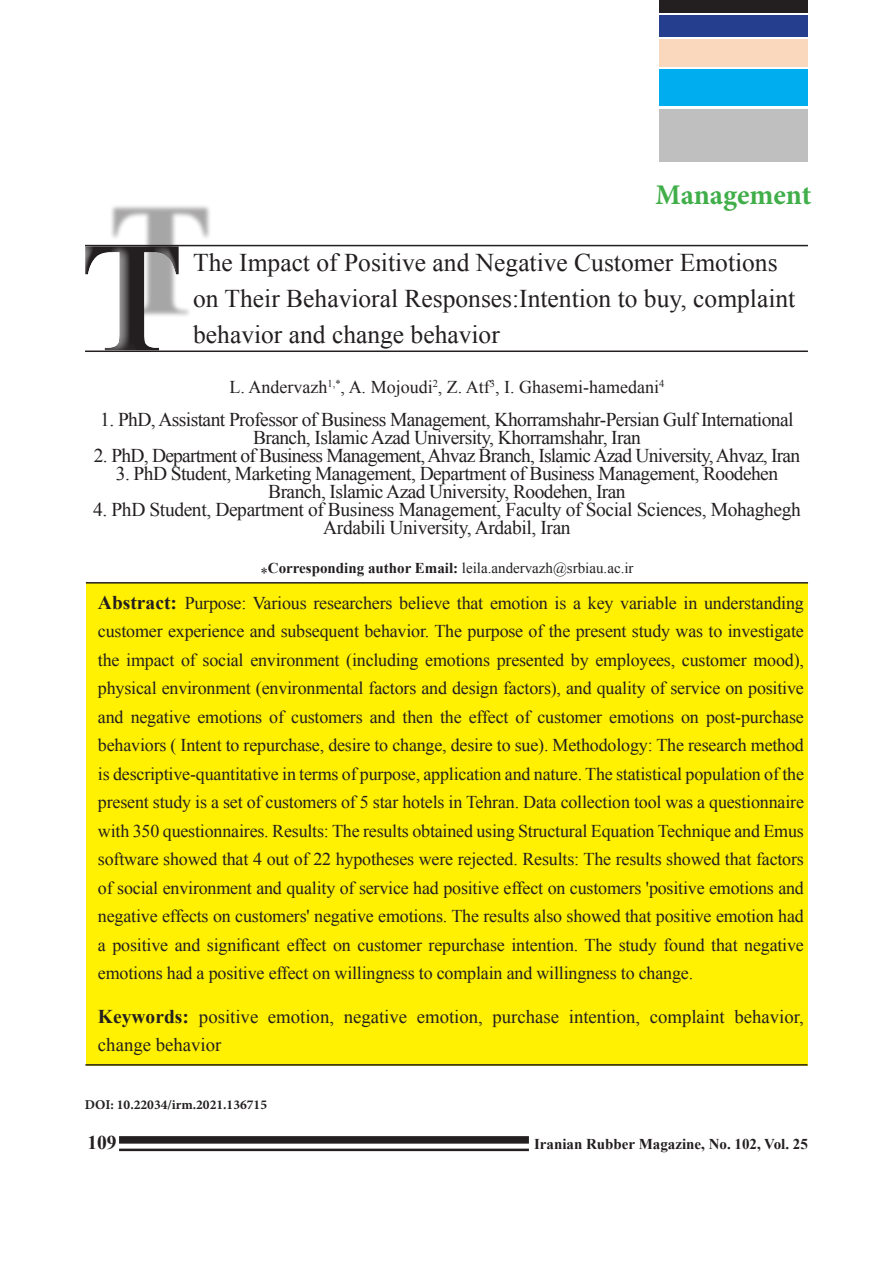
<style>
.page{position:relative;width:893px;height:1263px;background:#fff}
.page>*{position:absolute;margin:0;border:0;box-sizing:border-box;transform-origin:0 0}
.t1{font:700 28.5px "Minion Pro";letter-spacing:-.005em;color:#40ae49}
.t2{font:25.5px/36px "Times New Roman";color:#231f20}
.t3{font:19.5px/18px "Times New Roman";letter-spacing:-.03em;color:#231f20;text-align:center}
.t4{font:700 19.5px "Times New Roman";color:#231f20}
.t5{font:18.75px "Times New Roman";color:#231f20}
.t6{font:18px/28.5px "Times New Roman";letter-spacing:-.01em;color:#231f20;text-align:justify}
.t7{font:15px "Times New Roman";color:#231f20}
.t8{font:700 15px "Times New Roman";color:#231f20}
.t9{font:700 13.5px "Minion Pro";color:#231f20}
.t10{font:10.5px "Times New Roman";color:#231f20}
.s1{font-weight:700}
.s2{font-weight:700;font-size:19.5px}
</style>
<div class="page">
<hr style="left:85px;top:245px;width:723px;height:1px;background:#231f20">
<hr style="left:85px;top:350px;width:723px;height:2px;background:#231f20">
<div style="left:659px;top:0;width:149px;height:13px;background:#231f20"></div>
<div style="left:659px;top:15px;width:149px;height:22px;background:#253f8e"></div>
<div style="left:659px;top:39px;width:149px;height:27px;background:#fad8bd"></div>
<div style="left:659px;top:69px;width:149px;height:37px;background:#00aeef"></div>
<div style="left:659px;top:109px;width:149px;height:53px;background:#bfbfbf"></div>
<div style="left:119px;top:1136px;width:410px;height:7px;background:#231f20"></div>
<hr style="left:119px;top:1148px;width:410px;height:3px;background:#231f20">
<div style="left:109px;top:204px;width:103px;height:114px;background:#231f20;opacity:.4"></div>
<div style="left:74px;top:236px;width:104px;height:125px;background:#fff;opacity:.75"></div>
<div style="left:86px;top:584px;width:722px;height:481px;background:#fff101"></div>
<hr style="left:86px;top:582px;width:722px;height:2px;background:#231f20">
<hr style="left:85px;top:1064px;width:722px;height:1px;background:#231f20">
<p class="t1" style="left:656px;top:175px;width:157px">Management</p>
<p class="t2" style="left:193px;top:244px;width:604px">The Impact of Positive and Negative Customer Emotions on Their Behavioral Responses:Intention to buy, complaint behavior and change behavior</p>
<p class="t10" style="left:433px;top:376px;width:7px">2</p>
<p class="t6" style="left:230px;top:372px;width:431px">L. Andervazh A,<sup>*</sup> . Mojoudi Z, Atf .I, Ghasemi hamedani</p>
<p class="t10" style="left:328px;top:376px;width:9px">1,</p>
<p class="t10" style="left:490px;top:376px;width:7px">3</p>
<p class="t6" style="left:458px;top:372px;width:6px">.</p>
<p class="t10" style="left:659px;top:376px;width:7px">4</p>
<p class="t6" style="left:583px;top:372px;width:7px">-</p>
<p class="t3" style="left:100px;top:410px;width:695px">1. PhD, Assistant Professor of Business Management, Khorramshahr-Persian Gulf International<br>Branch, Islamic Azad University, Khorramshahr, Iran</p>
<p class="t3" style="left:94px;top:446px;width:708px">2. PhD, Department of Business Management,Ahvaz Branch, IslamicAzad University,Ahvaz, Iran</p>
<p class="t3" style="left:116px;top:464px;width:664px">3. PhD Student, Marketing Management, Department of Business Management, Roodehen<br>Branch, Islamic Azad University, Roodehen, Iran</p>
<p class="t3" style="left:93px;top:500px;width:709px">4. PhD Student, Department of Business Management, Faculty of Social Sciences, Mohaghegh<br>Ardabili University, Ardabil, Iran</p>
<p class="t7" style="left:268px;top:558px;width:367px"><span class="s1">Corresponding author Email:</span> leila.andervazh@srbiau.ac i r.</p>
<p class="t7" style="left:260px;top:562px;width:9px">*</p>
<p class="t6" style="left:98px;top:588px;width:707px"><span class="s2">Abstract:</span> Purpose: Various researchers believe that emotion is a key variable in understanding customer experience and subsequent behavior. The purpose of the present study was to investigate the impact of social environment (including emotions presented by employees, customer mood ,( physical environment (environmental factors and design factors ,) and quality of service on positive and negative emotions of customers and then the effect of customer emotions on post-purchase behaviors ( Intent to repurchase, desire to change, desire to sue .) Methodology: The research method is descriptive-quantitative in terms of purpose, application and nature. The statistical population of the present study is a set of customers of 5 star hotels in Tehran. Data collection tool was a questionnaire with 350 questionnaires. Results: The results obtained using Structural Equation Technique and Emus software showed that 4 out of 22 hypotheses were rejected. Results: The results showed that factors of social environment and quality of service had positive effect on customers 'positive emotions and negative effects on customers' negative emotions. The results also showed that positive emotion had a positive and significant effect on customer repurchase intention. The study found that negative emotions had a positive effect on willingness to complain and willingness to change.</p>
<p class="t5" style="left:734px;top:1004px;width:71px">behavior,</p>
<p class="t5" style="left:199px;top:1004px;width:61px">positive</p>
<p class="t5" style="left:268px;top:1004px;width:68px">emotion,</p>
<p class="t5" style="left:344px;top:1004px;width:65px">negative</p>
<p class="t5" style="left:417px;top:1004px;width:68px">emotion,</p>
<p class="t5" style="left:493px;top:1004px;width:68px">purchase</p>
<p class="t5" style="left:569px;top:1004px;width:73px">intention,</p>
<p class="t5" style="left:650px;top:1004px;width:76px">complaint</p>
<p class="t4" style="left:98px;top:1003px;width:92px">Keywords:</p>
<p class="t5" style="left:98px;top:1032px;width:125px">change behavior</p>
<p class="t9" style="left:85px;top:1095px;width:184px">DOI: 10.22034/irm.2021.136715</p>
<p class="t4" style="left:87px;top:1129px;width:31px">109</p>
<p class="t8" style="left:534px;top:1134px;width:275px">Iranian Rubber Magazine, No. 102, Vol. 25</p>
</div>
